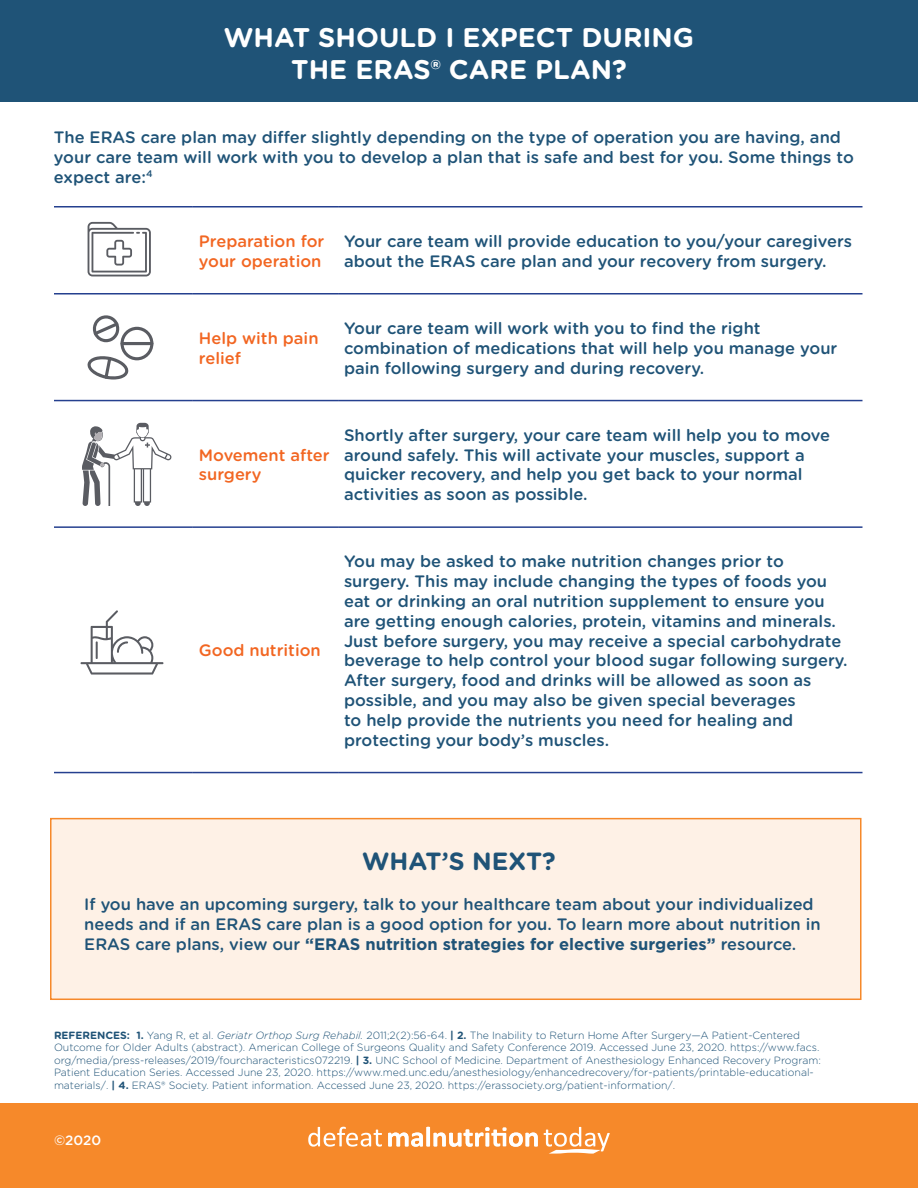
<style>
.page{position:relative;width:918px;height:1188px;background:#fff}
.page>*{position:absolute;margin:0;border:0;box-sizing:border-box;transform-origin:0 0}
.t1{font:700 27px/32.4px "Gotham Rounded";color:#fff;text-align:center}
.t2{font:700 24.9px "Gotham Rounded";color:#1f5377}
.t3{font:500 16.5px/19.8px "Gotham Rounded";color:#1f5377}
.t4{font:500 16.5px/19.8px "Gotham Rounded";color:#f26622}
.t5{font:700 16.5px "Gotham";color:#1f5377}
.t6{font:500 13.5px "Gotham Rounded";color:#fff}
.t7{font:300 10.5px/12.6px "Gotham Rounded";color:#1f5377}
.s1{font-family:"Gotham Rounded";font-weight:500}
.s2{font-weight:700}
.s3{font-style:italic}
</style>
<div class="page">
<div style="left:51px;top:819px;width:810px;height:180px;background:#fef1e6"></div>
<div style="left:50px;top:818px;width:812px;height:182px;border:2px solid #f6892a"></div>
<div style="left:0;top:1104px;width:918px;height:84px;background:#f6892a"></div>
<div style="left:0;top:0;width:918px;height:101px;background:#1f5377"></div>
<svg style="left:308px;top:1127px;width:74px;height:20px"></svg>
<svg style="left:388px;top:1127px;width:150px;height:20px"></svg>
<svg style="left:544px;top:1127px;width:66px;height:27px"></svg>
<hr style="left:54px;top:206px;width:139px;height:2px;background:#25408f">
<hr style="left:193px;top:206px;width:145px;height:2px;background:#25408f">
<hr style="left:338px;top:206px;width:525px;height:2px;background:#25408f">
<hr style="left:54px;top:293px;width:139px;height:2px;background:#25408f">
<hr style="left:193px;top:293px;width:145px;height:2px;background:#25408f">
<hr style="left:338px;top:293px;width:525px;height:2px;background:#25408f">
<hr style="left:54px;top:400px;width:139px;height:1px;background:#25408f">
<hr style="left:193px;top:400px;width:145px;height:1px;background:#25408f">
<hr style="left:338px;top:400px;width:525px;height:1px;background:#25408f">
<hr style="left:54px;top:526px;width:139px;height:2px;background:#25408f">
<hr style="left:193px;top:526px;width:145px;height:2px;background:#25408f">
<hr style="left:338px;top:526px;width:525px;height:2px;background:#25408f">
<hr style="left:54px;top:772px;width:139px;height:1px;background:#25408f">
<hr style="left:193px;top:772px;width:145px;height:1px;background:#25408f">
<hr style="left:338px;top:772px;width:525px;height:1px;background:#25408f">
<svg style="left:88px;top:222px;width:63px;height:54px"></svg>
<svg style="left:87px;top:315px;width:66px;height:65px"></svg>
<svg style="left:82px;top:423px;width:90px;height:83px"></svg>
<svg style="left:81px;top:610px;width:82px;height:65px"></svg>
<h1 class="t1" style="left:224px;top:20px;width:472px">WHAT SHOULD I EXPECT DURING<br>THE ERAS® CARE PLAN?</h1>
<p class="t3" style="left:54px;top:127px;width:801px">The ERAS care plan may differ slightly depending on the type of operation you are having, and your care team will work with you to develop a plan that is safe and best for you. Some things to expect are:<sup>4</sup></p>
<p class="t4" style="left:199px;top:231px;width:127px">Preparation for your operation</p>
<p class="t3" style="left:344px;top:231px;width:510px">Your care team will provide education to you/your caregivers about the ERAS care plan and your recovery from surgery.</p>
<p class="t4" style="left:199px;top:327px;width:121px">Help with pain relief</p>
<p class="t3" style="left:344px;top:318px;width:495px">Your care team will work with you to find the right combination of medications that will help you manage your pain following surgery and during recovery.</p>
<p class="t4" style="left:199px;top:444px;width:132px">Movement after surgery</p>
<p class="t3" style="left:344px;top:424px;width:488px">Shortly after surgery, your care team will help you to move around safely. This will activate your muscles, support a quicker recovery, and help you get back to your normal activities as soon as possible.</p>
<p class="t4" style="left:199px;top:640px;width:123px">Good nutrition</p>
<p class="t3" style="left:344px;top:551px;width:505px">You may be asked to make nutrition changes prior to surgery. This may include changing the types of foods you eat or drinking an oral nutrition supplement to ensure you are getting enough calories, protein, vitamins and minerals.<br>Just before surgery, you may receive a special carbohydrate beverage to help control your blood sugar following surgery.<br>After surgery, food and drinks will be allowed as soon as possible, and you may also be given special beverages<br>to help provide the nutrients you need for healing and protecting your body’s muscles.</p>
<h2 class="t2" style="left:362px;top:843px;width:195px">WHAT’S NEXT?</h2>
<p class="t3" style="left:84px;top:894px;width:738px">If you have an upcoming surgery, talk to your healthcare team about your individualized needs and if an ERAS care plan is a good option for you. To learn more about nutrition in</p>
<p class="t5" style="left:84px;top:935px;width:714px"><span class="s1">ERAS care plans, view our</span> “ERAS nutrition strategies for elective surgeries” <span class="s1">resource.</span></p>
<p class="t7" style="left:54px;top:1028px;width:769px"><span class="s2">REFERENCES: 1.</span> Yang R, et al. <span class="s3">Geriatr Orthop Surg Rehabil.</span> 2011;2(2):56-64. <span class="s2">| 2.</span> The Inability to Return Home After Surgery—A Patient-Centered Outcome for Older Adults (abstract). American College of Surgeons Quality and Safety Conference 2019. Accessed June 23, 2020. https://www.facs. org/media/press-releases/2019/fourcharacteristics072219. <span class="s2">| 3.</span> UNC School of Medicine. Department of Anesthesiology Enhanced Recovery Program:<br>Patient Education Series. Accessed June 23, 2020. https://www.med.unc.edu/anesthesiology/enhancedrecovery/for-patients/printable-educational&shy;materials/. <span class="s2">| 4.</span> ERAS® Society. Patient information. Accessed June 23, 2020. https://erassociety.org/patient-information/.</p>
<p class="t6" style="left:54px;top:1130px;width:49px">©2020</p>
</div>
